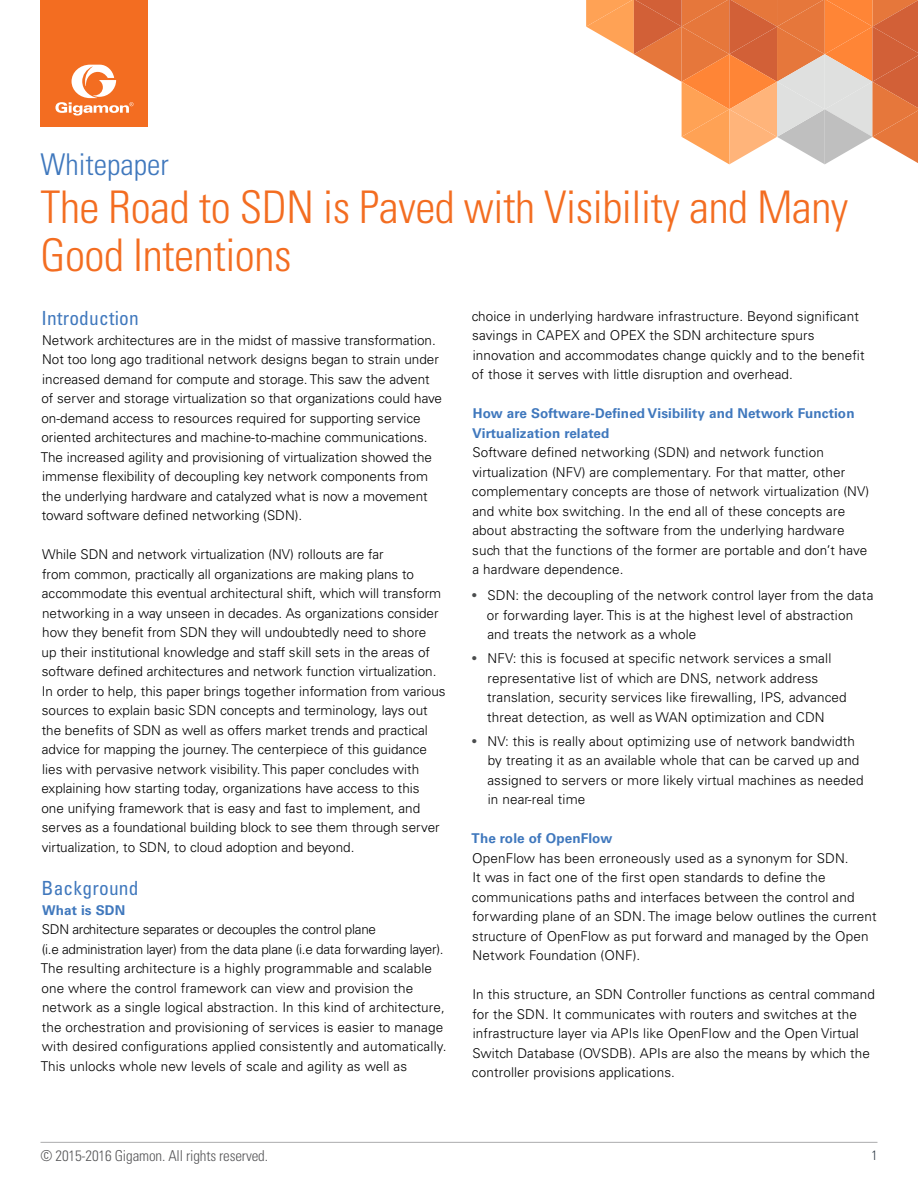
<style>
.page{position:relative;width:918px;height:1188px;background:#fff}
.page>*{position:absolute;margin:0;border:0;box-sizing:border-box;transform-origin:0 0}
.t1{font:300 condensed 45px/48px "Univers LT Std";letter-spacing:-.01em;color:#f36d21}
.t2{font:300 condensed 30px "Univers LT Std";color:#4078bd}
.t3{font:condensed 19.5px "Univers LT Std";letter-spacing:.01em;color:#4078bd}
.t4{font:300 condensed 15px "Univers LT Std";letter-spacing:-.01em;color:#58585a}
.t5{font:300 13.5px/19.5px "Univers LT Std";letter-spacing:.01em;color:#000}
.t6{font:700 13.5px/19.5px "Univers LT Std";letter-spacing:.01em;color:#4078bd}
.t7{font:300 condensed 13.5px "Univers LT Std";color:#323e49}
.s1{font-family:"Univers";font-weight:400;font-stretch:condensed;color:#4b4d4e}
</style>
<div class="page">
<hr style="left:40px;top:1142px;width:838px;height:1px;background:#58585a">
<div style="left:40px;top:0;width:108px;height:127px;background:#f36d21"></div>
<svg style="left:55px;top:65px;width:79px;height:51px"></svg>
<svg style="left:586px;top:0;width:332px;height:164px"></svg>
<h2 class="t2" style="left:40px;top:146px;width:130px">Whitepaper</h2>
<h1 class="t1" style="left:40px;top:183px;width:809px">The Road to SDN is Paved with Visibility and Many<br>Good Intentions</h1>
<h3 class="t3" style="left:42px;top:306px;width:99px">Introduction</h3>
<p class="t5" style="left:41px;top:330px;width:403px">Network architectures are in the midst of massive transformation.<br>Not too long ago traditional network designs began to strain under increased demand for compute and storage. This saw the advent of server and storage virtualization so that organizations could have on-demand access to resources required for supporting service oriented architectures and machine-to-machine communications.<br>The increased agility and provisioning of virtualization showed the immense flexibility of decoupling key network components from the underlying hardware and catalyzed what is now a movement toward software defined networking (SDN).</p>
<p class="t5" style="left:41px;top:545px;width:406px">While SDN and network virtualization (NV) rollouts are far<br>from common, practically all organizations are making plans to accommodate this eventual architectural shift, which will transform networking in a way unseen in decades. As organizations consider how they benefit from SDN they will undoubtedly need to shore<br>up their institutional knowledge and staff skill sets in the areas of software defined architectures and network function virtualization.<br>In order to help, this paper brings together information from various sources to explain basic SDN concepts and terminology, lays out the benefits of SDN as well as offers market trends and practical advice for mapping the journey. The centerpiece of this guidance lies with pervasive network visibility. This paper concludes with explaining how starting today, organizations have access to this<br>one unifying framework that is easy and fast to implement, and serves as a foundational building block to see them through server virtualization, to SDN, to cloud adoption and beyond.</p>
<h3 class="t3" style="left:42px;top:876px;width:99px">Background</h3>
<p class="t6" style="left:42px;top:900px;width:85px">What is SDN</p>
<p class="t5" style="left:41px;top:920px;width:407px">SDN architecture separates or decouples the control plane<br>(i.e administration layer) from the data plane (i.e data forwarding layer).<br>The resulting architecture is a highly programmable and scalable one where the control framework can view and provision the network as a single logical abstraction. In this kind of architecture, the orchestration and provisioning of services is easier to manage with desired configurations applied consistently and automatically.<br>This unlocks whole new levels of scale and agility as well as</p>
<p class="t5" style="left:472px;top:306px;width:394px">choice in underlying hardware infrastructure. Beyond significant savings in CAPEX and OPEX the SDN architecture spurs innovation and accommodates change quickly and to the benefit of those it serves with little disruption and overhead.</p>
<p class="t6" style="left:472px;top:404px;width:384px">How are Software-Defined Visibility and Network Function<br>Virtualization related</p>
<p class="t5" style="left:472px;top:443px;width:399px">Software defined networking (SDN) and network function virtualization (NFV) are complementary. For that matter, other complementary concepts are those of network virtualization (NV) and white box switching. In the end all of these concepts are about abstracting the software from the underlying hardware such that the functions of the former are portable and don’t have a hardware dependence.</p>
<p class="t5" style="left:487px;top:586px;width:388px;text-indent:-15px"><span class="s1">•</span> SDN: the decoupling of the network control layer from the data or forwarding layer. This is at the highest level of abstraction and treats the network as a whole</p>
<p class="t5" style="left:487px;top:649px;width:361px;text-indent:-15px"><span class="s1">•</span> NFV: this is focused at specific network services a small representative list of which are DNS, network address translation, security services like firewalling, IPS, advanced threat detection, as well as WAN optimization and CDN</p>
<p class="t5" style="left:487px;top:731px;width:378px;text-indent:-15px"><span class="s1">•</span> NV: this is really about optimizing use of network bandwidth by treating it as an available whole that can be carved up and assigned to servers or more likely virtual machines as needed in near-real time</p>
<p class="t6" style="left:472px;top:829px;width:142px">The role of OpenFlow</p>
<p class="t5" style="left:472px;top:848px;width:406px">OpenFlow has been erroneously used as a synonym for SDN.<br>It was in fact one of the first open standards to define the communications paths and interfaces between the control and forwarding plane of an SDN. The image below outlines the current structure of OpenFlow as put forward and managed by the Open Network Foundation (ONF).</p>
<p class="t5" style="left:472px;top:985px;width:404px">In this structure, an SDN Controller functions as central command for the SDN. It communicates with routers and switches at the infrastructure layer via APIs like OpenFlow and the Open Virtual Switch Database (OVSDB). APIs are also the means by which the controller provisions applications.</p>
<p class="t4" style="left:40px;top:1147px;width:229px">© 2015-2016 Gigamon. All rights reserved.</p>
<p class="t7" style="left:872px;top:1147px;width:7px">1</p>
</div>
